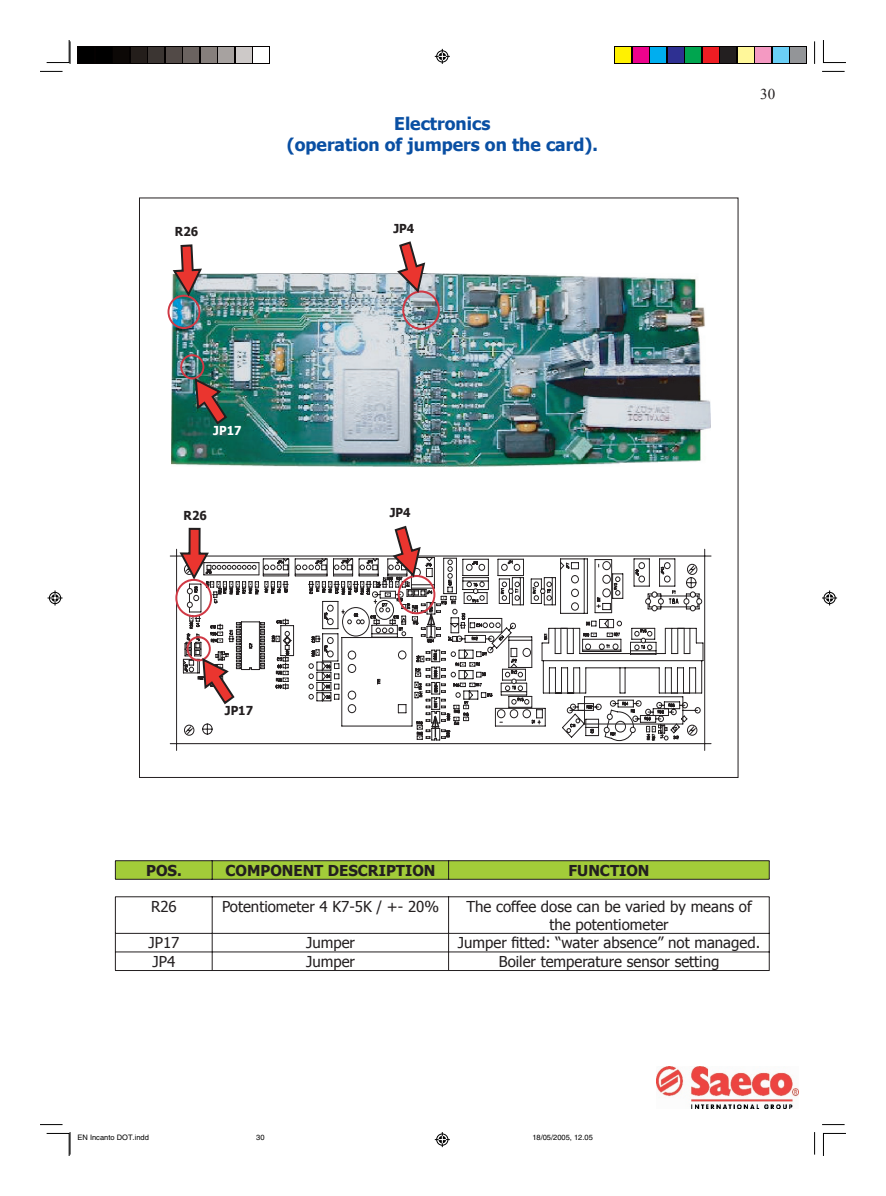
<style>
.page{position:relative;width:886px;height:1196px;background:#fff}
.page>*{position:absolute;margin:0;border:0;box-sizing:border-box;transform-origin:0 0}
.Normale{font:700 17.5px "Tahoma";color:#094fa3}
.Normale-2{font:15px/18px "Tahoma";color:#231f20;text-align:center}
.Normale-3{font:700 15px "Tahoma";color:#231f20}
.t1{font:15px "Times New Roman";color:#231f20}
.t2{font:700 12.38px "Tahoma";color:#231f20;scale:.94 1}
.t3{font:700 12.38px "Tahoma";color:#fff;scale:.94 1}
.t4{font:7.5px "Helvetica";color:#000}
</style>
<div class="page">
<img style="left:656px;top:1066px;width:142px;height:41px">
<hr style="left:176px;top:743px;width:528px;height:1px;background:#231f20">
<hr style="left:704px;top:556px;width:1px;height:187px;background:#231f20">
<hr style="left:176px;top:555px;width:528px;height:1px;background:#231f20">
<svg style="left:704px;top:549px;width:7px;height:7px"></svg>
<svg style="left:704px;top:743px;width:7px;height:7px"></svg>
<svg style="left:679px;top:563px;width:18px;height:172px"></svg>
<img style="left:171px;top:273px;width:539px;height:189px">
<div style="left:167px;top:294px;width:33px;height:35px;border:2px solid #d03844;border-radius:50%"></div>
<svg style="left:171px;top:244px;width:32px;height:54px"></svg>
<div style="left:402px;top:290px;width:38px;height:40px;border:2px solid #d03844;border-radius:50%"></div>
<svg style="left:395px;top:241px;width:31px;height:54px"></svg>
<img style="left:170px;top:353px;width:509px;height:397px">
<svg style="left:115px;top:860px;width:654px;height:19px"></svg>
<hr style="left:115px;top:878px;width:97px;height:1px;background:#231f20">
<hr style="left:212px;top:878px;width:236px;height:1px;background:#231f20">
<hr style="left:449px;top:878px;width:320px;height:1px;background:#231f20">
<hr style="left:115px;top:896px;width:97px;height:1px;background:#231f20">
<hr style="left:115px;top:896px;width:1px;height:36px;background:#231f20">
<hr style="left:212px;top:896px;width:236px;height:1px;background:#231f20">
<hr style="left:212px;top:896px;width:1px;height:36px;background:#231f20">
<hr style="left:449px;top:896px;width:320px;height:1px;background:#231f20">
<hr style="left:448px;top:896px;width:1px;height:36px;background:#231f20">
<hr style="left:768px;top:896px;width:1px;height:36px;background:#231f20">
<hr style="left:115px;top:932px;width:97px;height:1px;background:#231f20">
<hr style="left:212px;top:932px;width:237px;height:1px;background:#231f20">
<hr style="left:449px;top:932px;width:320px;height:1px;background:#231f20">
<hr style="left:115px;top:951px;width:97px;height:1px;background:#231f20">
<svg style="left:115px;top:933px;width:1px;height:36px"></svg>
<hr style="left:212px;top:951px;width:237px;height:1px;background:#231f20">
<svg style="left:212px;top:933px;width:1px;height:36px"></svg>
<hr style="left:449px;top:951px;width:320px;height:1px;background:#231f20">
<svg style="left:448px;top:933px;width:1px;height:37px"></svg>
<svg style="left:768px;top:932px;width:1px;height:37px"></svg>
<hr style="left:115px;top:969px;width:97px;height:1px;background:#231f20">
<hr style="left:212px;top:969px;width:236px;height:1px;background:#231f20">
<hr style="left:449px;top:969px;width:320px;height:1px;background:#231f20">
<svg style="left:78px;top:46px;width:192px;height:18px"></svg>
<div style="left:79px;top:48px;width:15px;height:15px;background:#000"></div>
<div style="left:96px;top:48px;width:15px;height:15px;background:#000"></div>
<div style="left:114px;top:48px;width:15px;height:15px;background:#0c0806"></div>
<div style="left:131px;top:48px;width:15px;height:15px;background:#241e1b"></div>
<div style="left:149px;top:48px;width:15px;height:15px;background:#3b3532"></div>
<div style="left:166px;top:48px;width:15px;height:15px;background:#524a47"></div>
<div style="left:184px;top:48px;width:15px;height:15px;background:#6b6360"></div>
<div style="left:201px;top:48px;width:15px;height:15px;background:#867f7c"></div>
<div style="left:219px;top:48px;width:15px;height:15px;background:#a7a2a0"></div>
<div style="left:236px;top:48px;width:15px;height:15px;background:#cdc9c8"></div>
<div style="left:254px;top:48px;width:15px;height:15px;background:#fff"></div>
<svg style="left:614px;top:46px;width:193px;height:18px"></svg>
<div style="left:615px;top:48px;width:15px;height:15px;background:#fff101"></div>
<div style="left:633px;top:48px;width:15px;height:15px;background:#ed028c"></div>
<div style="left:650px;top:48px;width:15px;height:15px;background:#00aeef"></div>
<div style="left:668px;top:48px;width:15px;height:15px;background:#2e3092"></div>
<div style="left:685px;top:48px;width:15px;height:15px;background:#00a54f"></div>
<div style="left:703px;top:48px;width:15px;height:15px;background:#ee1d23"></div>
<div style="left:720px;top:48px;width:15px;height:15px;background:#231f20"></div>
<div style="left:738px;top:48px;width:15px;height:15px;background:#fff79a"></div>
<div style="left:755px;top:48px;width:15px;height:15px;background:#f499c2"></div>
<div style="left:773px;top:48px;width:15px;height:15px;background:#6bcff6"></div>
<div style="left:790px;top:48px;width:15px;height:15px;background:#939598"></div>
<svg style="left:40px;top:71px;width:22px;height:1px"></svg>
<svg style="left:814px;top:41px;width:1px;height:23px"></svg>
<svg style="left:822px;top:71px;width:22px;height:1px"></svg>
<svg style="left:40px;top:1124px;width:22px;height:1px"></svg>
<svg style="left:814px;top:1132px;width:1px;height:22px"></svg>
<svg style="left:822px;top:1124px;width:22px;height:1px"></svg>
<svg style="left:46px;top:40px;width:25px;height:24px"></svg>
<svg style="left:823px;top:40px;width:23px;height:23px"></svg>
<svg style="left:46px;top:1132px;width:25px;height:23px"></svg>
<svg style="left:823px;top:1132px;width:23px;height:23px"></svg>
<svg style="left:435px;top:49px;width:15px;height:15px"></svg>
<svg style="left:435px;top:1132px;width:15px;height:14px"></svg>
<svg style="left:48px;top:590px;width:14px;height:15px"></svg>
<svg style="left:822px;top:590px;width:15px;height:15px"></svg>
<p class="Normale" style="left:394px;top:111px;width:98px">Electronics</p>
<p class="Normale" style="left:287px;top:132px;width:312px">(operation of jumpers on the card).</p>
<p class="t2" style="left:175px;top:223px;width:26px">R26</p>
<p class="t2" style="left:393px;top:220px;width:24px">JP4</p>
<p class="t3" style="left:213px;top:422px;width:31px">JP17</p>
<p class="t2" style="left:184px;top:506px;width:26px">R26</p>
<p class="t2" style="left:225px;top:702px;width:31px">JP17</p>
<p class="t2" style="left:390px;top:504px;width:24px">JP4</p>
<p class="t1" style="left:760px;top:84px;width:16px">30</p>
<p class="Normale-3" style="left:146px;top:859px;width:37px">POS.</p>
<p class="Normale-3" style="left:225px;top:859px;width:211px">COMPONENT DESCRIPTION</p>
<p class="Normale-3" style="left:568px;top:859px;width:82px">FUNCTION</p>
<p class="Normale-2" style="left:151px;top:896px;width:27px">R26</p>
<p class="Normale-2" style="left:222px;top:896px;width:218px">Potentiometer 4 K7-5K / +- 20%</p>
<p class="Normale-2" style="left:466px;top:896px;width:287px">The coffee dose can be varied by means of the potentiometer</p>
<p class="Normale-2" style="left:148px;top:932px;width:32px">JP17</p>
<p class="Normale-2" style="left:306px;top:932px;width:50px">Jumper</p>
<p class="Normale-2" style="left:458px;top:932px;width:304px">Jumper fitted: “water absence” not managed.</p>
<p class="Normale-2" style="left:153px;top:951px;width:24px">JP4</p>
<p class="Normale-2" style="left:306px;top:951px;width:50px">Jumper</p>
<p class="Normale-2" style="left:499px;top:951px;width:222px">Boiler temperature sensor setting</p>
<p class="t4" style="left:78px;top:1132px;width:73px">EN Incanto DOT.indd</p>
<p class="t4" style="left:256px;top:1132px;width:10px">30</p>
<p class="t4" style="left:532px;top:1132px;width:62px">18/05/2005, 12.05</p>
</div>
